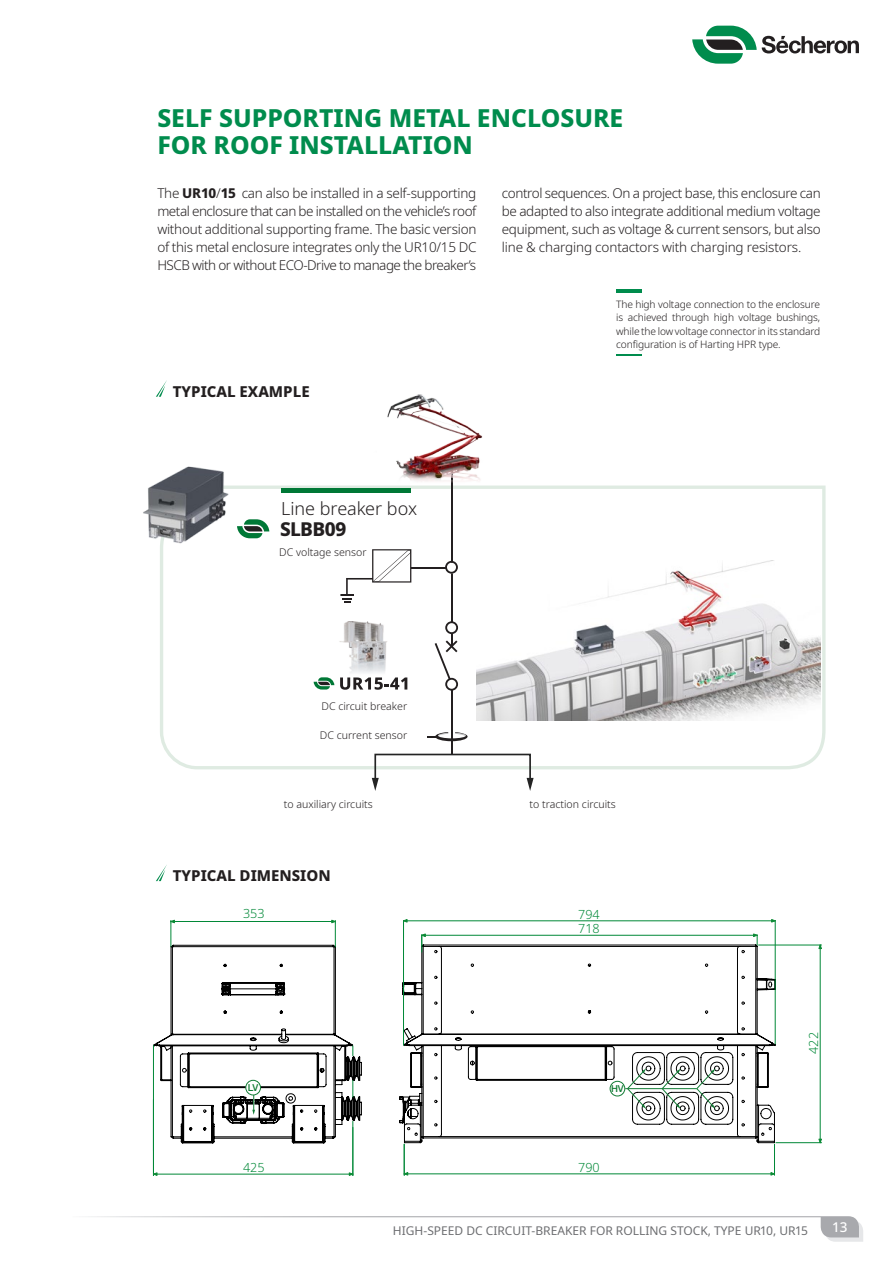
<style>
.page{position:relative;width:893px;height:1263px;background:#fff}
.page>*{position:absolute;margin:0;border:0;box-sizing:border-box;transform-origin:0 0}
.t1{font:800 24.75px/27px "Noto Sans";color:#008c4d}
.t2{font:800 19.05px "Noto Sans";letter-spacing:-.04em;color:#231f20}
.t3{font:300 18px "Noto Sans";letter-spacing:-.005em;color:#231f20}
.t4{font:800 15px "Noto Sans";color:#231f20}
.t5{font:300 13.5px/18px "Noto Sans";letter-spacing:-.02em;color:#231f20;text-align:justify}
.t6{font:500 13.5px "Noto Sans";color:#fff}
.t7{font:300 12.6px/14.4px "Noto Sans";color:#018837}
.t8{font:12px "Noto Sans";color:#6c6d70}
.t9{font:300 10.65px "Noto Sans";color:#231f20}
.t10{font:300 10.2px/13.5px "Noto Sans";letter-spacing:-.01em;color:#231f20;text-align:justify}
.t11{font:500 9.6px "Helvetica Neue";color:#127c35}
.s1{font-weight:800}
</style>
<div class="page">
<svg style="left:692px;top:26px;width:167px;height:38px"></svg>
<svg style="left:88px;top:1216px;width:775px;height:26px"></svg>
<svg style="left:160px;top:485px;width:666px;height:285px"></svg>
<hr style="left:451px;top:456px;width:2px;height:190px;background:#231f20">
<svg style="left:427px;top:732px;width:40px;height:9px"></svg>
<hr style="left:402px;top:567px;width:50px;height:2px;background:#231f20">
<svg style="left:341px;top:549px;width:70px;height:54px"></svg>
<svg style="left:445px;top:561px;width:13px;height:13px"></svg>
<hr style="left:451px;top:684px;width:1px;height:71px;background:#231f20">
<svg style="left:435px;top:640px;width:23px;height:51px"></svg>
<svg style="left:445px;top:621px;width:13px;height:13px"></svg>
<img style="left:337px;top:621px;width:52px;height:61px">
<svg style="left:314px;top:677px;width:20px;height:12px"></svg>
<svg style="left:340px;top:677px;width:67px;height:13px"></svg>
<svg style="left:237px;top:519px;width:32px;height:19px"></svg>
<div style="left:281px;top:488px;width:129px;height:5px;background:#007836"></div>
<img style="left:387px;top:394px;width:96px;height:89px">
<div style="left:374px;top:754px;width:157px;height:27px;border:2px solid #242424"></div>
<svg style="left:372px;top:778px;width:7px;height:13px"></svg>
<svg style="left:527px;top:778px;width:7px;height:13px"></svg>
<img style="left:143px;top:466px;width:89px;height:79px">
<hr style="left:616px;top:289px;width:26px;height:3px;background:#008c4d">
<svg style="left:616px;top:355px;width:26px;height:1px"></svg>
<svg style="left:156px;top:380px;width:11px;height:17px"></svg>
<svg style="left:156px;top:865px;width:11px;height:16px"></svg>
<svg style="left:399px;top:944px;width:377px;height:199px"></svg>
<hr style="left:153px;top:1045px;width:1px;height:130px;background:#018837">
<hr style="left:353px;top:1121px;width:1px;height:54px;background:#018837">
<hr style="left:153px;top:1174px;width:200px;height:1px;background:#018837">
<svg style="left:153px;top:1172px;width:4px;height:4px"></svg>
<svg style="left:349px;top:1172px;width:4px;height:4px"></svg>
<hr style="left:404px;top:1144px;width:1px;height:31px;background:#018837">
<hr style="left:774px;top:1144px;width:1px;height:31px;background:#018837">
<hr style="left:404px;top:1173px;width:370px;height:1px;background:#018837">
<hr style="left:403px;top:920px;width:1px;height:125px;background:#018837">
<hr style="left:775px;top:920px;width:1px;height:124px;background:#018837">
<hr style="left:403px;top:920px;width:372px;height:1px;background:#018837">
<hr style="left:422px;top:935px;width:335px;height:1px;background:#018837">
<svg style="left:421px;top:934px;width:5px;height:18px"></svg>
<svg style="left:753px;top:934px;width:5px;height:11px"></svg>
<hr style="left:776px;top:1142px;width:46px;height:1px;background:#018837">
<hr style="left:758px;top:945px;width:64px;height:1px;background:#018837">
<hr style="left:820px;top:945px;width:1px;height:198px;background:#018837">
<svg style="left:818px;top:1139px;width:4px;height:4px"></svg>
<svg style="left:818px;top:945px;width:4px;height:4px"></svg>
<svg style="left:153px;top:920px;width:209px;height:223px"></svg>
<div style="left:246px;top:1080px;width:14px;height:15px;background:#fff;border-radius:50%"></div>
<div style="left:245px;top:1080px;width:16px;height:15px;border:1px solid #127c35;border-radius:50%"></div>
<div style="left:610px;top:1081px;width:15px;height:15px;background:#fff;border-radius:50%"></div>
<div style="left:610px;top:1081px;width:15px;height:15px;border:1px solid #127c35;border-radius:50%"></div>
<hr style="left:625px;top:1088px;width:72px;height:1px;background:#127c35">
<svg style="left:696px;top:1068px;width:19px;height:41px"></svg>
<svg style="left:661px;top:1068px;width:20px;height:41px"></svg>
<svg style="left:627px;top:1068px;width:19px;height:41px"></svg>
<img style="left:477px;top:560px;width:344px;height:160px">
<h1 class="t1" style="left:157px;top:105px;width:467px">SELF SUPPORTING METAL ENCLOSURE<br>FOR ROOF INSTALLATION</h1>
<p class="t5" style="left:157px;top:184px;width:321px">The <span class="s1">UR10</span>/<span class="s1">15</span> can also be installed in a self-supporting metal enclosure that can be installed on the vehicle’s roof without additional supporting frame. The basic version of this metal enclosure integrates only the UR10/15 DC HSCB with or without ECO-Drive to manage the breaker’s</p>
<p class="t5" style="left:502px;top:184px;width:321px">control sequences. On a project base, this enclosure can be adapted to also integrate additional medium voltage equipment, such as voltage &amp; current sensors, but also line &amp; charging contactors with charging resistors.</p>
<p class="t4" style="left:173px;top:380px;width:138px">TYPICAL EXAMPLE</p>
<h3 class="t3" style="left:281px;top:496px;width:137px">Line breaker box</h3>
<h2 class="t2" style="left:280px;top:515px;width:68px">SLBB09</h2>
<p class="t9" style="left:279px;top:544px;width:89px">DC voltage sensor</p>
<p class="t9" style="left:321px;top:698px;width:87px">DC circuit breaker</p>
<p class="t9" style="left:320px;top:728px;width:89px">DC current sensor</p>
<p class="t10" style="left:616px;top:297px;width:206px">The high voltage connection to the enclosure is achieved through high voltage bushings, while the low voltage connector in its standard configuration is of Harting HPR type.</p>
<p class="t9" style="left:284px;top:797px;width:90px">to auxiliary circuits</p>
<p class="t9" style="left:530px;top:797px;width:88px">to traction circuits</p>
<p class="t4" style="left:173px;top:865px;width:159px">TYPICAL DIMENSION</p>
<p class="t7" style="left:243px;top:906px;width:23px">353</p>
<p class="t7" style="left:578px;top:907px;width:23px">794<br>718</p>
<p class="t11" style="left:248px;top:1082px;width:12px">LV</p>
<p class="t11" style="left:611px;top:1083px;width:14px">HV</p>
<p class="t7" style="left:243px;top:1161px;width:23px">425</p>
<p class="t7" style="left:578px;top:1160px;width:23px">790</p>
<p class="t7" style="left:807px;top:1054px;width:23px;rotate:-90deg">422</p>
<p class="t8" style="left:393px;top:1222px;width:417px">HIGH-SPEED DC CIRCUIT-BREAKER FOR ROLLING STOCK, TYPE UR10, UR15</p>
<p class="t6" style="left:832px;top:1217px;width:17px">13</p>
</div>
